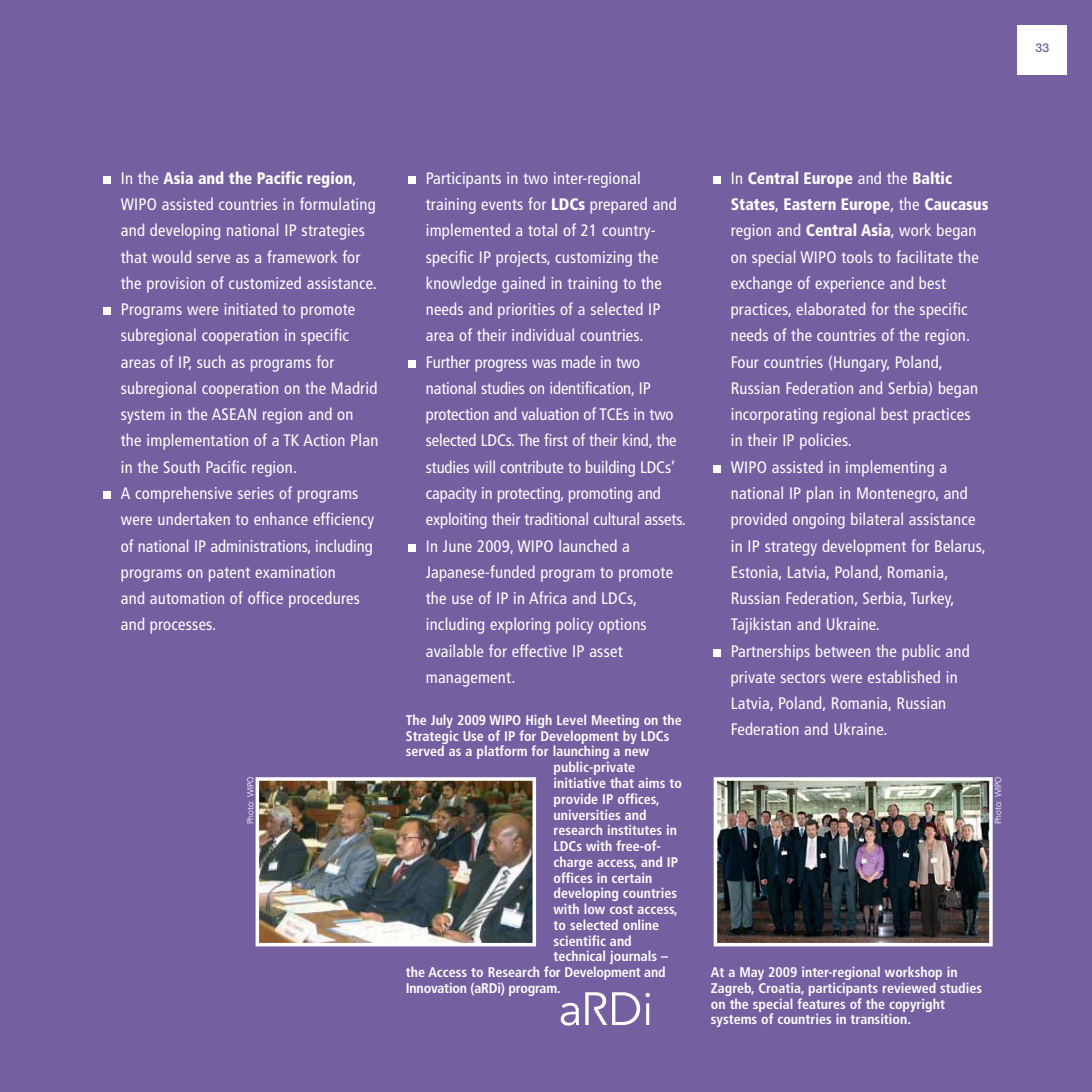
<style>
.page{position:relative;width:1092px;height:1092px;background:#fff}
.page>*{position:absolute;margin:0;border:0;box-sizing:border-box;transform-origin:0 0}
.t1{font:condensed 16.62px/26.2px "Frutiger LT Std";letter-spacing:.015em;color:#fff}
.t2{font:700 condensed 14px/15.8px "Frutiger LT Std";color:#fff}
.t3{font:500 12.25px "Helvetica Neue LT Std";color:#7460a1}
.t4{font:300 8.75px "Frutiger LT Std";color:#fff}
.s1{font-weight:900}
</style>
<div class="page">
<div style="left:0;top:0;width:1091px;height:1091px;background:#7460a1"></div>
<div style="left:1017px;top:25px;width:49px;height:49px;background:#fff"></div>
<div style="left:712px;top:648px;width:8px;height:8px;background:#fff"></div>
<div style="left:712px;top:465px;width:8px;height:7px;background:#fff"></div>
<div style="left:712px;top:176px;width:8px;height:8px;background:#fff"></div>
<div style="left:407px;top:543px;width:8px;height:8px;background:#fff"></div>
<div style="left:407px;top:360px;width:8px;height:7px;background:#fff"></div>
<div style="left:407px;top:176px;width:8px;height:8px;background:#fff"></div>
<div style="left:103px;top:491px;width:7px;height:8px;background:#fff"></div>
<div style="left:103px;top:307px;width:7px;height:8px;background:#fff"></div>
<div style="left:103px;top:176px;width:7px;height:8px;background:#fff"></div>
<img style="left:718px;top:782px;width:269px;height:159px">
<div style="left:713px;top:777px;width:279px;height:169px;border:4px solid #fff"></div>
<img style="left:260px;top:782px;width:271px;height:159px">
<div style="left:255px;top:777px;width:281px;height:169px;border:4px solid #fff"></div>
<svg style="left:560px;top:1002px;width:19px;height:23px"></svg>
<svg style="left:585px;top:992px;width:64px;height:32px"></svg>
<p class="t3" style="left:1035px;top:41px;width:15px">33</p>
<p class="t1" style="left:121px;top:166px;width:259px">In the <span class="s1">Asia and the Pacific region</span>, WIPO assisted countries in formulating and developing national IP strategies that would serve as a framework for the provision of customized assistance.<br>Programs were initiated to promote subregional cooperation in specific areas of IP, such as programs for subregional cooperation on the Madrid system in the ASEAN region and on the implementation of a TK Action Plan in the South Pacific region.<br>A comprehensive series of programs were undertaken to enhance efficiency of national IP administrations, including programs on patent examination<br>and automation of office procedures and processes.</p>
<p class="t1" style="left:425px;top:166px;width:261px">Participants in two inter-regional training events for <span class="s1">LDCs</span> prepared and implemented a total of 21 country&shy;specific IP projects, customizing the knowledge gained in training to the needs and priorities of a selected IP area of their individual countries.<br>Further progress was made in two national studies on identification, IP protection and valuation of TCEs in two selected LDCs. The first of their kind, the studies will contribute to building LDCs’ capacity in protecting, promoting and exploiting their traditional cultural assets.<br>In June 2009, WIPO launched a Japanese-funded program to promote the use of IP in Africa and LDCs, including exploring policy options available for effective IP asset management.</p>
<p class="t2" style="left:406px;top:712px;width:277px">The July 2009 WIPO High Level Meeting on the</p>
<p class="t2" style="left:406px;top:728px;width:265px">Strategic Use of IP for Development by LDCs</p>
<p class="t2" style="left:406px;top:744px;width:245px">served as a platform for launching a new</p>
<p class="t2" style="left:553px;top:760px;width:83px">public-private</p>
<p class="t2" style="left:553px;top:775px;width:130px">initiative that aims to</p>
<p class="t2" style="left:553px;top:791px;width:108px">provide IP offices,</p>
<p class="t2" style="left:553px;top:807px;width:95px">universities and</p>
<p class="t2" style="left:553px;top:823px;width:125px">research institutes in</p>
<p class="t2" style="left:553px;top:838px;width:109px">LDCs with free-of-</p>
<p class="t2" style="left:553px;top:854px;width:126px">charge access, and IP</p>
<p class="t2" style="left:553px;top:870px;width:100px">offices in certain</p>
<p class="t2" style="left:553px;top:886px;width:125px">developing countries</p>
<p class="t2" style="left:553px;top:901px;width:126px">with low cost access,</p>
<p class="t2" style="left:553px;top:917px;width:107px">to selected online</p>
<p class="t2" style="left:553px;top:933px;width:80px">scientific and</p>
<p class="t2" style="left:553px;top:949px;width:116px">technical journals –</p>
<p class="t2" style="left:406px;top:964px;width:261px">the Access to Research for Development and</p>
<p class="t2" style="left:406px;top:980px;width:156px">Innovation (aRDi) program.</p>
<p class="t1" style="left:730px;top:166px;width:259px">In <span class="s1">Central Europe</span> and the <span class="s1">Baltic States</span>, <span class="s1">Eastern Europe</span>, the <span class="s1">Caucasus </span>region and <span class="s1">Central Asia</span>, work began on special WIPO tools to facilitate the exchange of experience and best practices, elaborated for the specific needs of the countries of the region.<br>Four countries (Hungary, Poland, Russian Federation and Serbia) began incorporating regional best practices<br>in their IP policies.<br>WIPO assisted in implementing a national IP plan in Montenegro, and provided ongoing bilateral assistance in IP strategy development for Belarus, Estonia, Latvia, Poland, Romania, Russian Federation, Serbia, Turkey, Tajikistan and Ukraine.<br>Partnerships between the public and private sectors were established in Latvia, Poland, Romania, Russian Federation and Ukraine.</p>
<p class="t4" style="left:246px;top:824px;width:49px;rotate:-90deg">Photo: WIPO</p>
<p class="t4" style="left:993px;top:824px;width:49px;rotate:-90deg">Photo: WIPO</p>
<p class="t2" style="left:710px;top:964px;width:272px">At a May 2009 inter-regional workshop in Zagreb, Croatia, participants reviewed studies on the special features of the copyright systems of countries in transition.</p>
</div>
